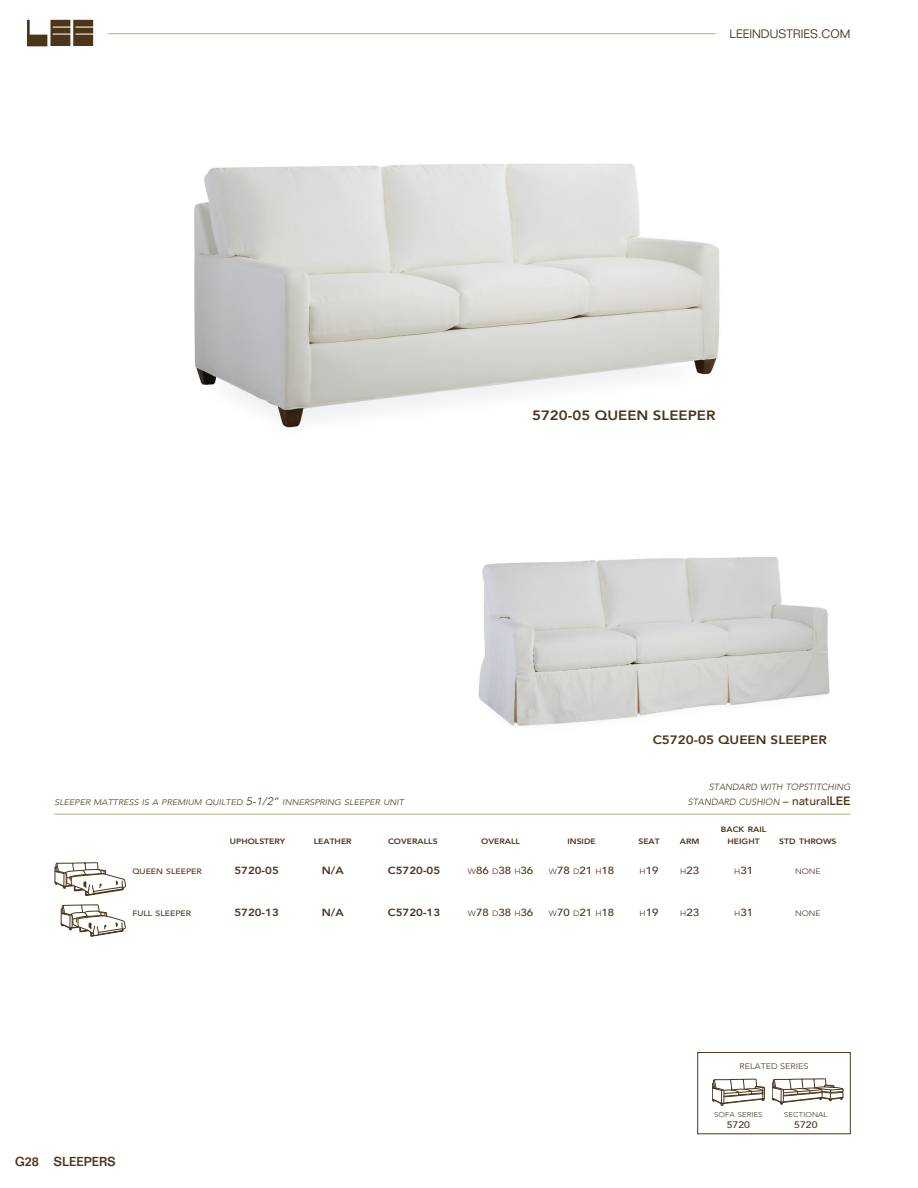
<style>
.page{position:relative;width:918px;height:1188px;background:#fff}
.page>*{position:absolute;margin:0;border:0;box-sizing:border-box;transform-origin:0 0}
.t1{font:800 13.5px "Avenir";color:#4c351b;scale:1.11 1}
.t2{font:500 12.75px "Folio";color:#4c351b}
.t3{font:800 12.15px "Avenir";color:#4c351b;scale:1.11 1}
.t4{font:300 12px "Folio";color:#4c351b}
.t5{font:500 10.35px "Avenir";color:#4c351b;scale:1.11 1}
.t6{font:800 10.35px "Avenir";color:#4c351b;scale:1.11 1}
.t7{font:500 9.45px "Avenir";color:#4c351b;scale:1.11 1}
.t8{font:italic 300 9px/14.4px "Avenir";color:#4c351b;text-align:right}
.t9{font:italic 300 8.1px "Avenir";color:#4c351b;scale:1.11 1}
.t10{font:300 8.1px "Avenir";color:#4c351b;scale:1.11 1}
.t11{font:800 7.8px "Avenir";color:#4c351b;scale:1.11 1}
.t12{font:500 7.8px "Avenir";color:#4c351b;scale:1.11 1}
.t13{font:300 7.8px "Avenir";color:#4c351b;scale:1.11 1}
.t14{font:300 7.05px "Avenir";color:#4c351b;scale:1.11 1}
.s1{font-size:10.8px}
.s2{font-style:normal;font-size:12px}
.s3{font-weight:500;font-style:normal;font-size:12px}
.s4{font-weight:800;font-style:normal;font-size:12px}
.s5{font-weight:300;font-size:7.8px}
</style>
<div class="page">
<hr style="left:108px;top:33px;width:608px;height:1px;background:#b1b579">
<svg style="left:26px;top:20px;width:67px;height:27px"></svg>
<hr style="left:54px;top:814px;width:796px;height:1px;background:#b1b579">
<img style="left:194px;top:163px;width:526px;height:265px">
<img style="left:478px;top:557px;width:352px;height:169px">
<svg style="left:61px;top:905px;width:65px;height:32px"></svg>
<svg style="left:55px;top:863px;width:71px;height:33px"></svg>
<div style="left:698px;top:1052px;width:152px;height:82px;border:1px solid #4c351b"></div>
<svg style="left:712px;top:1079px;width:53px;height:27px"></svg>
<svg style="left:772px;top:1079px;width:71px;height:25px"></svg>
<h3 class="t4" style="left:730px;top:27px;width:122px">LEEINDUSTRIES.COM</h3>
<h1 class="t1" style="left:532px;top:405px;width:167px">5720-05 QUEEN SLEEPER</h1>
<p class="t9" style="left:54px;top:797px;width:317px">SLEEPER MATTRESS IS A PREMIUM QUILTED <span class="s1">5-1/2”</span> INNERSPRING SLEEPER UNIT</p>
<h3 class="t3" style="left:653px;top:731px;width:158px">C5720-05 QUEEN SLEEPER</h3>
<p class="t8" style="left:688px;top:780px;width:164px">STANDARD WITH TOPSTITCHING<br>STANDARD CUSHION <span class="s2">–</span> <span class="s3">natural</span><span class="s4">LEE</span></p>
<p class="t11" style="left:721px;top:824px;width:43px">BACK RAIL</p>
<p class="t11" style="left:230px;top:836px;width:52px">UPHOLSTERY</p>
<p class="t11" style="left:314px;top:836px;width:36px">LEATHER</p>
<p class="t11" style="left:388px;top:836px;width:46px">COVERALLS</p>
<p class="t11" style="left:481px;top:836px;width:36px">OVERALL</p>
<p class="t11" style="left:567px;top:836px;width:27px">INSIDE</p>
<p class="t11" style="left:638px;top:836px;width:21px">SEAT</p>
<p class="t11" style="left:680px;top:836px;width:19px">ARM</p>
<p class="t11" style="left:728px;top:836px;width:30px">HEIGHT</p>
<p class="t11" style="left:779px;top:836px;width:53px">STD THROWS</p>
<p class="t12" style="left:132px;top:865px;width:64px">QUEEN SLEEPER</p>
<h3 class="t6" style="left:234px;top:863px;width:57px">5720-05 N</h3>
<h3 class="t6" style="left:331px;top:863px;width:24px">/AC</h3>
<h3 class="t6" style="left:396px;top:863px;width:42px">5720-05</h3>
<h3 class="t5" style="left:468px;top:862px;width:60px"><span class="s5">W</span>86 <span class="s5">D</span>38 <span class="s5">H</span>36</h3>
<h3 class="t5" style="left:549px;top:862px;width:60px"><span class="s5">W</span>78 <span class="s5">D</span>21 <span class="s5">H</span>18</h3>
<h3 class="t5" style="left:640px;top:862px;width:19px"><span class="s5">H</span>19</h3>
<h3 class="t5" style="left:680px;top:862px;width:19px"><span class="s5">H</span>23</h3>
<h3 class="t5" style="left:734px;top:862px;width:19px"><span class="s5">H</span>31</h3>
<p class="t13" style="left:795px;top:867px;width:25px">NONE</p>
<p class="t12" style="left:132px;top:907px;width:54px">FULL SLEEPER</p>
<h3 class="t6" style="left:234px;top:905px;width:57px">5720-13 N</h3>
<h3 class="t6" style="left:331px;top:905px;width:24px">/AC</h3>
<h3 class="t6" style="left:396px;top:905px;width:42px">5720-13</h3>
<h3 class="t5" style="left:468px;top:904px;width:60px"><span class="s5">W</span>78 <span class="s5">D</span>38 <span class="s5">H</span>36</h3>
<h3 class="t5" style="left:549px;top:904px;width:60px"><span class="s5">W</span>70 <span class="s5">D</span>21 <span class="s5">H</span>18</h3>
<h3 class="t5" style="left:640px;top:904px;width:19px"><span class="s5">H</span>19</h3>
<h3 class="t5" style="left:680px;top:904px;width:19px"><span class="s5">H</span>23</h3>
<h3 class="t5" style="left:734px;top:904px;width:19px"><span class="s5">H</span>31</h3>
<p class="t13" style="left:795px;top:909px;width:25px">NONE</p>
<p class="t10" style="left:739px;top:1062px;width:64px">RELATED SERIES</p>
<h2 class="t2" style="left:15px;top:1154px;width:102px">G28 SLEEPERS</h2>
<p class="t14" style="left:714px;top:1111px;width:45px">SOFA SERIES</p>
<p class="t14" style="left:784px;top:1111px;width:40px">SECTIONAL</p>
<p class="t7" style="left:727px;top:1116px;width:23px">5720</p>
<p class="t7" style="left:794px;top:1116px;width:23px">5720</p>
</div>
